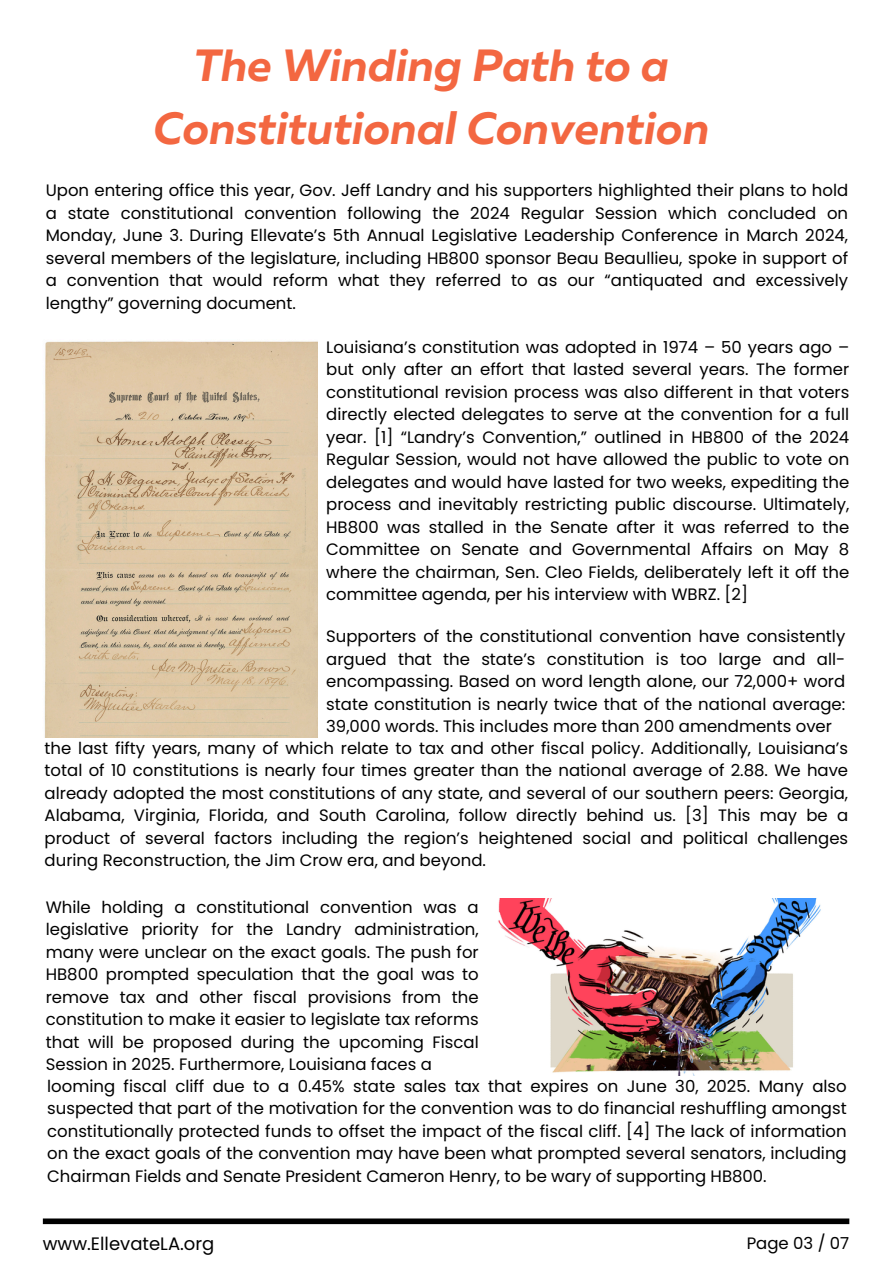
<style>
.page{position:relative;width:894px;height:1264px;background:#fff}
.page>*{position:absolute;margin:0;border:0;box-sizing:border-box;transform-origin:0 0}
.t1{font:italic 700 45px/63px "Muller";color:#f36741;text-align:center}
.t2{font:18px "Poppins";color:#000}
.t3{font:16.5px/22.5px "Poppins";color:#000;text-align:justify}
</style>
<div class="page">
<div style="left:43px;top:1218px;width:806px;height:6px;background:#000"></div>
<img style="left:44px;top:341px;width:273px;height:396px">
<img style="left:498px;top:898px;width:323px;height:177px">
<p class="t1" style="left:153px;top:38px;width:557px">The Winding Path to a<br>Constitutional Convention</p>
<p class="t3" style="left:46px;top:179px;width:803px">Upon entering office this year, Gov. Jeff Landry and his supporters highlighted their plans to hold a state constitutional convention following the 2024 Regular Session which concluded on Monday, June 3. During Ellevate’s 5th Annual Legislative Leadership Conference in March 2024, several members of the legislature, including HB800 sponsor Beau Beaullieu, spoke in support of a convention that would reform what they referred to as our “antiquated and excessively lengthy” governing document.</p>
<p class="t3" style="left:326px;top:336px;width:524px">Louisiana’s constitution was adopted in 1974 – 50 years ago – but only after an effort that lasted several years. The former constitutional revision process was also different in that voters directly elected delegates to serve at the convention for a full year. [1] “Landry’s Convention,” outlined in HB800 of the 2024<br>Regular Session, would not have allowed the public to vote on delegates and would have lasted for two weeks, expediting the process and inevitably restricting public discourse. Ultimately, HB800 was stalled in the Senate after it was referred to the Committee on Senate and Governmental Affairs on May 8 where the chairman, Sen. Cleo Fields, deliberately left it off the committee agenda, per his interview with WBRZ. [2]</p>
<p class="t3" style="left:326px;top:625px;width:520px">Supporters of the constitutional convention have consistently argued that the state’s constitution is too large and all&shy;encompassing. Based on word length alone, our 72,000+ word state constitution is nearly twice that of the national average:<br>39,000 words. This includes more than 200 amendments over</p>
<p class="t3" style="left:45px;top:736px;width:804px">the last fifty years, many of which relate to tax and other fiscal policy. Additionally, Louisiana’s total of 10 constitutions is nearly four times greater than the national average of 2.88. We have already adopted the most constitutions of any state, and several of our southern peers: Georgia, Alabama, Virginia, Florida, and South Carolina, follow directly behind us. [3] This may be a product of several factors including the region’s heightened social and political challenges during Reconstruction, the Jim Crow era, and beyond.</p>
<p class="t3" style="left:46px;top:895px;width:434px">While holding a constitutional convention was a legislative priority for the Landry administration, many were unclear on the exact goals. The push for HB800 prompted speculation that the goal was to remove tax and other fiscal provisions from the constitution to make it easier to legislate tax reforms that will be proposed during the upcoming Fiscal Session in 2025. Furthermore, Louisiana faces a</p>
<p class="t3" style="left:47px;top:1074px;width:800px">looming fiscal cliff due to a 0.45% state sales tax that expires on June 30, 2025. Many also suspected that part of the motivation for the convention was to do financial reshuffling amongst constitutionally protected funds to offset the impact of the fiscal cliff. [4] The lack of information on the exact goals of the convention may have been what prompted several senators, including Chairman Fields and Senate President Cameron Henry, to be wary of supporting HB800.</p>
<p class="t2" style="left:43px;top:1231px;width:173px">www.EllevateLA.org</p>
<p class="t3" style="left:746px;top:1232px;width:104px">Page 03 / 07</p>
</div>
